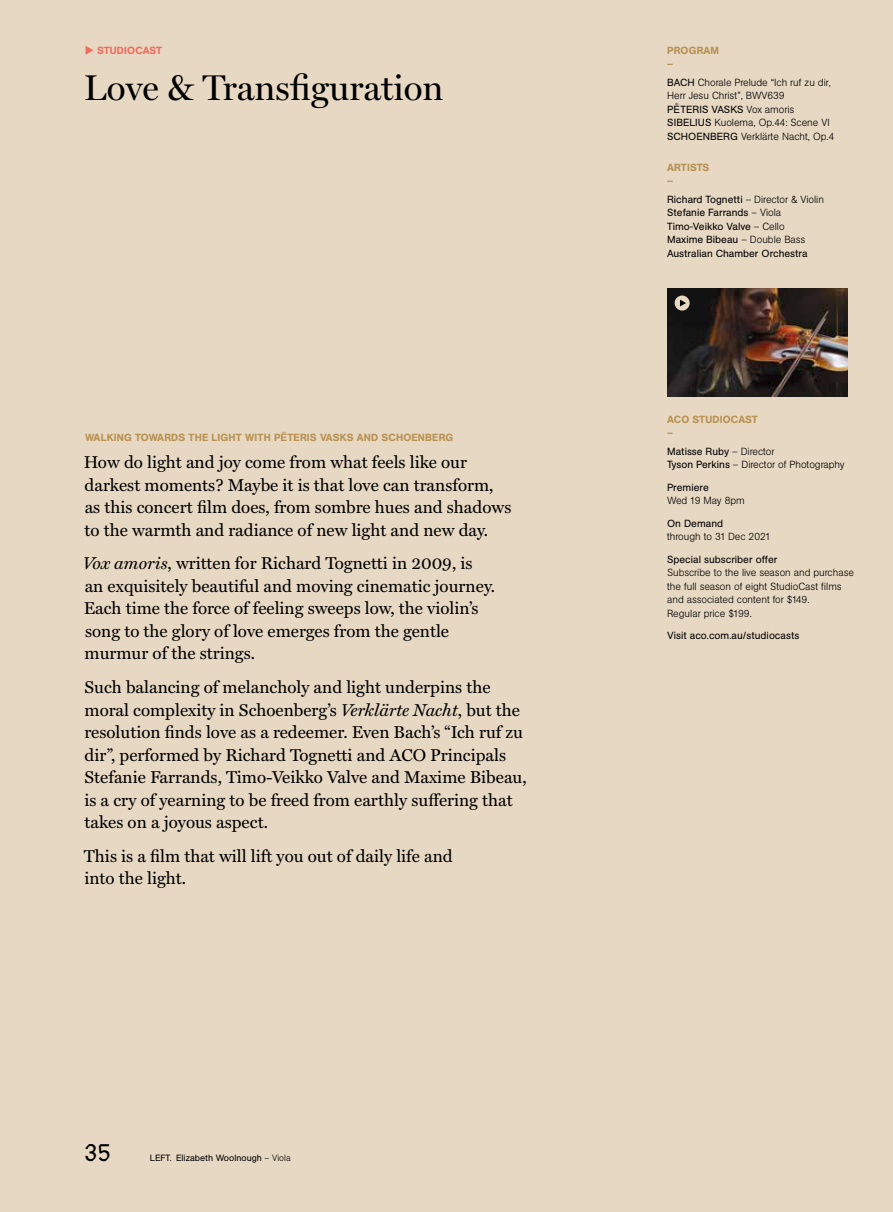
<style>
.page{position:relative;width:893px;height:1212px;background:#e7d8c3}
.page>*{position:absolute;margin:0;border:0;box-sizing:border-box;transform-origin:0 0}
.t1{font:36px "Miller Display";color:#000}
.t2{font:24px "Prophet";color:#000}
.t3{font:17.25px/22.5px "Miller Text";color:#000}
.t4{font:300 10.2px/13.5px "AG Book Std";color:#000}
.t5{font:10.2px/13.5px "AG Book Std";color:#000}
.t6{font:500 10.2px/13.5px "AG Book Std";letter-spacing:.02em;color:#b89252}
.t7{font:500 10.2px "AG Book Std";letter-spacing:.02em;color:#f26d61}
.t8{font:9px "AG Book Std";color:#000}
.s1{font-family:"Helvetica Neue";font-weight:700}
.s2{font-style:italic}
.s3{font-weight:300}
.s4{font-weight:400}
</style>
<div class="page">
<svg style="left:86px;top:46px;width:7px;height:9px"></svg>
<img style="left:667px;top:288px;width:181px;height:108px">
<div style="left:675px;top:296px;width:15px;height:15px;background:#e7d8c3;border-radius:50%"></div>
<svg style="left:680px;top:300px;width:6px;height:6px"></svg>
<p class="t7" style="left:97px;top:44px;width:67px">STUDIOCAST</p>
<h1 class="t1" style="left:84px;top:66px;width:361px">Love &amp; Transfiguration</h1>
<p class="t6" style="left:85px;top:431px;width:370px">WALKING TOWARDS THE LIGHT WITH P<span class="s1">Ē</span>TERIS VASKS AND SCHOENBERG</p>
<p class="t3" style="left:84px;top:450px;width:429px">How do light and joy come from what feels like our darkest moments? Maybe it is that love can transform, as this concert film does, from sombre hues and shadows to the warmth and radiance of new light and new day.</p>
<p class="t3" style="left:83px;top:551px;width:413px"><span class="s2">Vox amoris</span>, written for Richard Tognetti in 2009, is an exquisitely beautiful and moving cinematic journey.<br>Each time the force of feeling sweeps low, the violin’s song to the glory of love emerges from the gentle murmur of the strings.</p>
<p class="t3" style="left:84px;top:675px;width:444px">Such balancing of melancholy and light underpins the moral complexity in Schoenberg’s <span class="s2">Verklärte Nacht</span>, but the resolution finds love as a redeemer. Even Bach’s “Ich ruf zu dir”, performed by Richard Tognetti and ACO Principals Stefanie Farrands, Timo-Veikko Valve and Maxime Bibeau, is a cry of yearning to be freed from earthly suffering that takes on a joyous aspect.</p>
<p class="t3" style="left:84px;top:843px;width:371px">This is a film that will lift you out of daily life and into the light.</p>
<h2 class="t2" style="left:84px;top:1137px;width:28px">35</h2>
<p class="t8" style="left:150px;top:1153px;width:142px">LEFT. Elizabeth Woolnough <span class="s3">– Viola</span></p>
<p class="t6" style="left:667px;top:44px;width:54px">PROGRAM –</p>
<p class="t4" style="left:667px;top:75px;width:165px"><span class="s4">BACH</span> Chorale Prelude “Ich ruf zu dir,<br>Herr Jesu Christ”, BWV639<br><span class="s4">PETERIS VASKS</span> Vox amoris</p>
<p class="t4" style="left:667px;top:94px;width:164px;line-height:18.9px;text-indent:8px"><span class="s4">-<br>SIBELIUS</span> Kuolema, Op.44: Scene VI</p>
<p class="t4" style="left:667px;top:129px;width:168px"><span class="s4">SCHOENBERG</span> Verklärte Nacht, Op.4</p>
<p class="t6" style="left:667px;top:161px;width:44px">ARTISTS –</p>
<p class="t5" style="left:667px;top:192px;width:158px">Richard Tognetti <span class="s3">– Director &amp; Violin<br></span>Stefanie Farrands <span class="s3">– Viola<br></span>Timo-Veikko Valve <span class="s3">– Cello<br></span>Maxime Bibeau <span class="s3">– Double Bass<br></span>Australian Chamber Orchestra</p>
<p class="t6" style="left:667px;top:413px;width:92px">ACO STUDIOCAST –</p>
<p class="t4" style="left:667px;top:444px;width:179px"><span class="s4">Matisse Ruby</span> – Director<br><span class="s4">Tyson Perkins</span> – Director of Photography</p>
<p class="t5" style="left:667px;top:480px;width:43px">Premiere</p>
<p class="t4" style="left:667px;top:494px;width:79px">Wed 19 May 8pm</p>
<p class="t5" style="left:667px;top:516px;width:58px">On Demand</p>
<p class="t4" style="left:667px;top:530px;width:105px">through to 31 Dec 2021</p>
<p class="t5" style="left:667px;top:552px;width:112px">Special subscriber offer</p>
<p class="t4" style="left:667px;top:566px;width:188px">Subscribe to the live season and purchase the full season of eight StudioCast films and associated content for $149.<br>Regular price $199.</p>
<p class="t5" style="left:667px;top:629px;width:134px">Visit aco.com.au/studiocasts</p>
</div>
